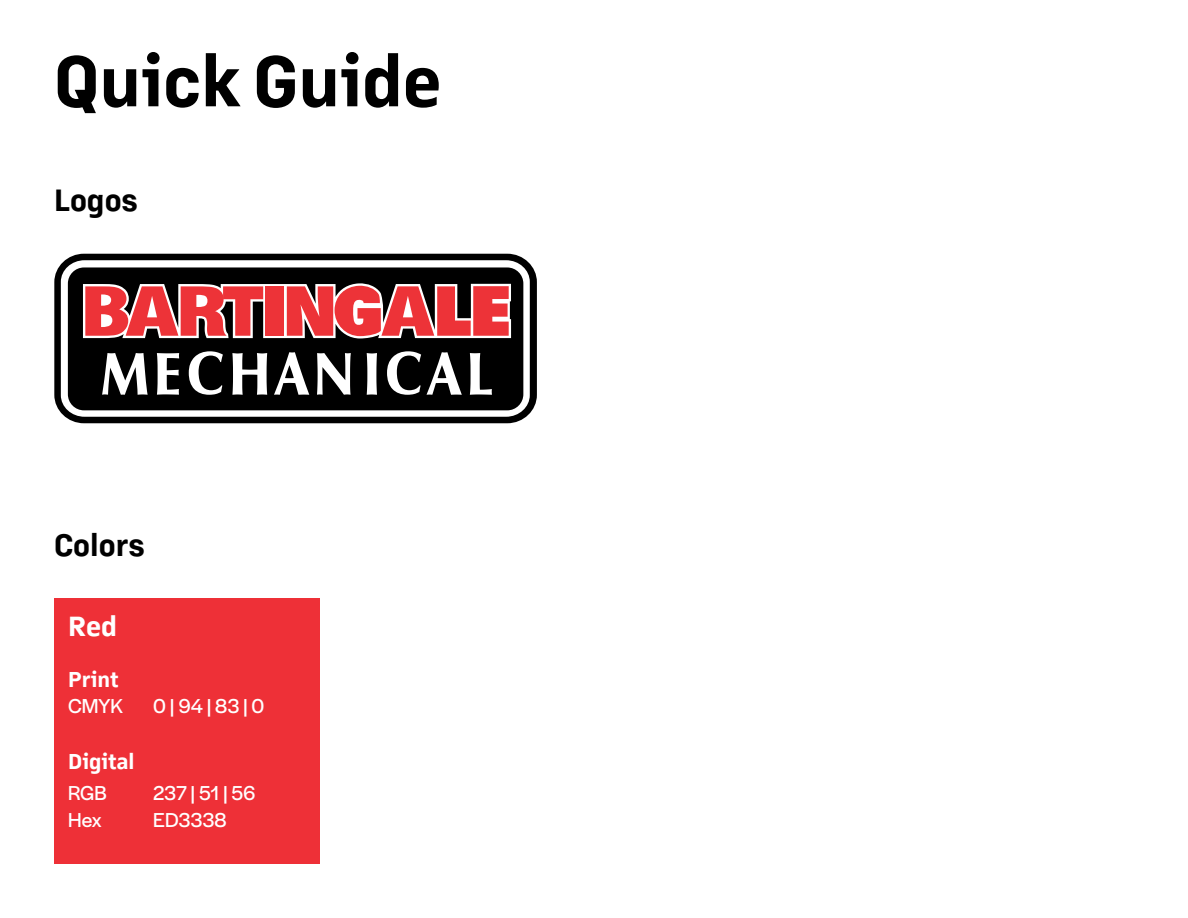
<style>
.page{position:relative;width:1188px;height:918px;background:#fff}
.page>*{position:absolute;margin:0;border:0;box-sizing:border-box;transform-origin:0 0}
.t1{font:700 69px "Margin MVB";color:#000}
.t2{font:700 30px "Margin MVB";color:#000}
.t3{font:700 27px "Margin MVB";color:#fff}
.t4{font:21px "Halyard Display";letter-spacing:-.005em;color:#fff}
.t5{font:700 21px "Margin MVB";color:#fff}
</style>
<div class="page">
<svg style="left:54px;top:254px;width:483px;height:169px"></svg>
<svg style="left:68px;top:267px;width:455px;height:143px;fill:#000"></svg>
<svg style="left:438px;top:365px;width:8px;height:13px"></svg>
<svg style="left:85px;top:286px;width:178px;height:50px;background:#cc4e51"></svg>
<div style="left:266px;top:286px;width:18px;height:50px;background:#ed3338"></div>
<svg style="left:287px;top:285px;width:222px;height:51px;background:#d25054"></svg>
<div style="left:54px;top:598px;width:266px;height:266px;background:#ee3037"></div>
<p class="t1" style="left:54px;top:33px;width:389px">Quick Guide</p>
<p class="t2" style="left:54px;top:179px;width:86px">Logos</p>
<p class="t2" style="left:54px;top:524px;width:92px">Colors</p>
<p class="t3" style="left:68px;top:608px;width:50px">Red</p>
<p class="t5" style="left:68px;top:665px;width:52px">Print</p>
<p class="t4" style="left:68px;top:691px;width:56px">CMYK</p>
<p class="t5" style="left:68px;top:746px;width:68px">Digital</p>
<p class="t4" style="left:68px;top:778px;width:40px">RGB</p>
<p class="t4" style="left:153px;top:691px;width:113px">0 | 94 | 83 | 0</p>
<p class="t4" style="left:153px;top:778px;width:104px">237 | 51 | 56</p>
<p class="t4" style="left:68px;top:805px;width:35px">Hex</p>
<p class="t4" style="left:153px;top:805px;width:75px">ED3338</p>
</div>
